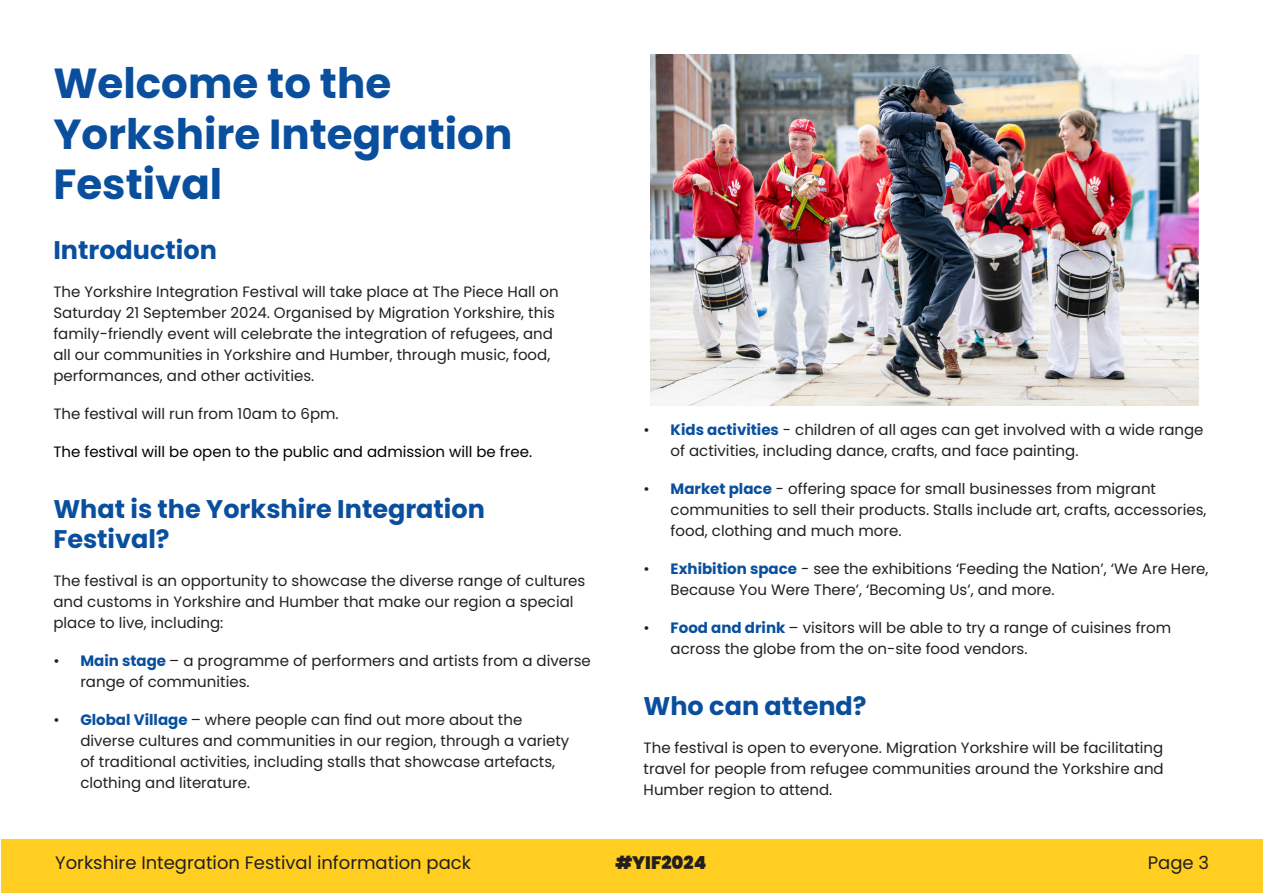
<style>
.page{position:relative;width:1263px;height:893px;background:#fff}
.page>*{position:absolute;margin:0;border:0;box-sizing:border-box;transform-origin:0 0}
.Page_title{font:700 42px/50.4px "Poppins";color:#0a4f9e}
.Heading_1{font:700 25.5px/30.6px "Poppins";color:#0a4f9e}
.t1{font:18px "Poppins";color:#231f20}
.t2{font:900 18px "Poppins";color:#231f20}
.Body{font:15px/21px "Poppins";color:#231f20}
.Programme{font:15px "Poppins";color:#000}
.s1{font-weight:700;color:#0a4f9e}
</style>
<div class="page">
<div style="left:1px;top:840px;width:1262px;height:53px;background:#ffce21"></div>
<img style="left:650px;top:54px;width:549px;height:351px">
<p class="Page_title" style="left:53px;top:58px;width:460px">Welcome to the<br>Yorkshire Integration<br>Festival</p>
<p class="Heading_1" style="left:53px;top:235px;width:165px">Introduction</p>
<p class="Body" style="left:53px;top:282px;width:507px">The Yorkshire Integration Festival will take place at The Piece Hall on Saturday 21 September 2024. Organised by Migration Yorkshire, this family-friendly event will celebrate the integration of refugees, and all our communities in Yorkshire and Humber, through music, food, performances, and other activities.</p>
<p class="Body" style="left:53px;top:404px;width:287px">The festival will run from 10am to 6pm.</p>
<p class="Programme" style="left:53px;top:443px;width:480px">The festival will be open to the public and admission will be free.</p>
<p class="Heading_1" style="left:53px;top:494px;width:433px">What is the Yorkshire Integration<br>Festival?</p>
<p class="Body" style="left:53px;top:571px;width:534px">The festival is an opportunity to showcase the diverse range of cultures and customs in Yorkshire and Humber that make our region a special place to live, including:</p>
<p class="Body" style="left:80px;top:651px;width:512px;text-indent:-27px">• <span class="s1">Main stage</span> – a programme of performers and artists from a diverse range of communities.</p>
<p class="Body" style="left:80px;top:710px;width:490px;text-indent:-27px">• <span class="s1">Global Village</span> – where people can find out more about the diverse cultures and communities in our region, through a variety of traditional activities, including stalls that showcase artefacts, clothing and literature.</p>
<p class="Body" style="left:671px;top:420px;width:534px;text-indent:-27px">• <span class="s1">Kids activities</span> - children of all ages can get involved with a wide range of activities, including dance, crafts, and face painting.</p>
<p class="Body" style="left:671px;top:479px;width:537px;text-indent:-27px">• <span class="s1">Market place</span> - offering space for small businesses from migrant communities to sell their products. Stalls include art, crafts, accessories, food, clothing and much more.</p>
<p class="Body" style="left:671px;top:559px;width:539px;text-indent:-27px">• <span class="s1">Exhibition space</span> - see the exhibitions ‘Feeding the Nation’, ‘We Are Here,<br>Because You Were There’, ‘Becoming Us’, and more.</p>
<p class="Body" style="left:671px;top:618px;width:502px;text-indent:-27px">• <span class="s1">Food and drink</span> – visitors will be able to try a range of cuisines from across the globe from the on-site food vendors.</p>
<p class="Heading_1" style="left:644px;top:691px;width:224px">Who can attend?</p>
<p class="Body" style="left:644px;top:737px;width:522px;text-align:justify">The festival is open to everyone. Migration Yorkshire will be facilitating travel for people from refugee communities around the Yorkshire and Humber region to attend.</p>
<p class="t1" style="left:55px;top:853px;width:417px">Yorkshire Integration Festival information pack</p>
<p class="t2" style="left:615px;top:853px;width:93px">#YIF2024</p>
<p class="t1" style="left:1148px;top:853px;width:63px">Page 3</p>
</div>
